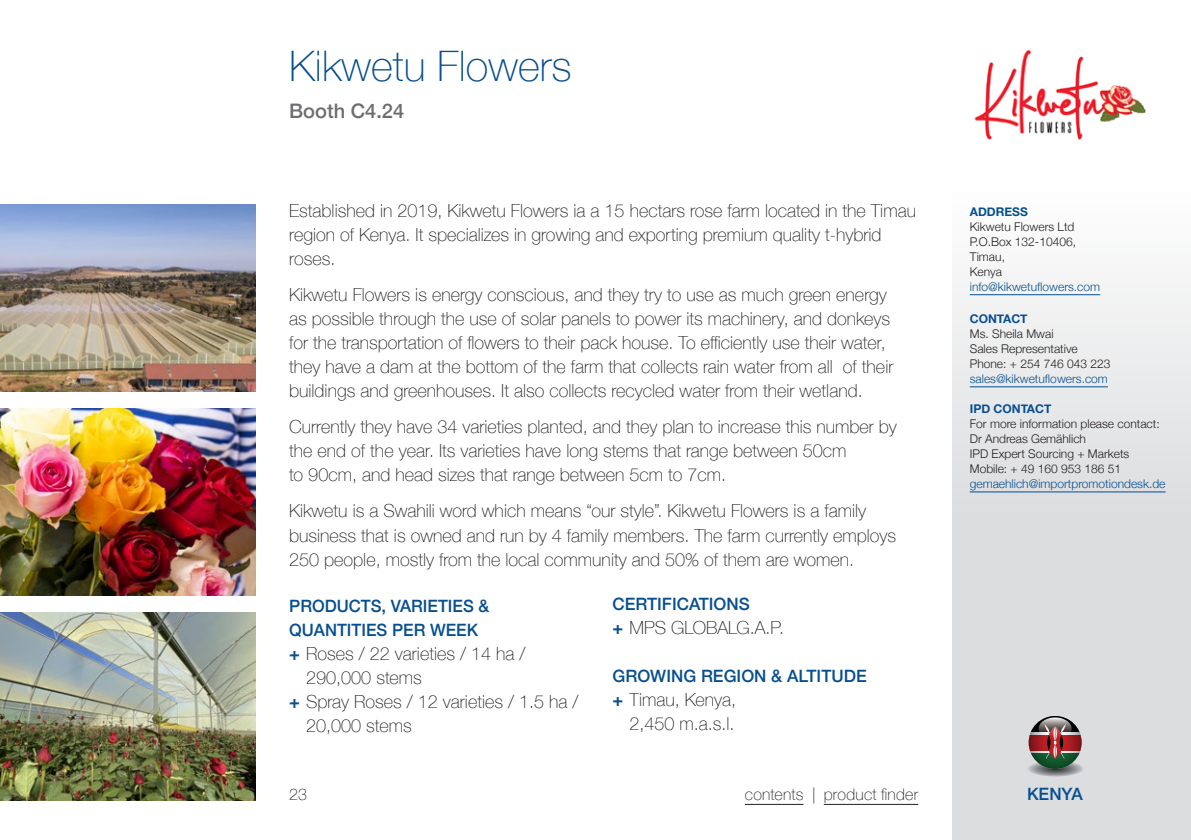
<style>
.page{position:relative;width:1191px;height:840px;background:#fff}
.page>*{position:absolute;margin:0;border:0;box-sizing:border-box;transform-origin:0 0}
.t1{font:100 42px "Helvetica Neue";color:#074f8e}
.t2{font:500 20px "Helvetica Neue";color:#6c6d70}
.t3{font:100 18px/24px "Helvetica Neue";color:#231f20}
.t4{font:500 17px/24px "Helvetica Neue";color:#074f8e}
.t5{font:100 16px "Helvetica Neue";letter-spacing:.015em;color:#231f20}
.t6{font:300 12px/15px "Helvetica Neue";color:#231f20}
.t7{font:300 12px "Helvetica Neue";color:#074f8e}
.t8{font:700 12px "Helvetica Neue";color:#074f8e}
.s1{font-weight:700;color:#074f8e}
</style>
<div class="page">
<hr style="left:0;top:187px;width:1px;height:652px;background:#dcdddf">
<div style="left:952px;top:187px;width:239px;height:652px;background:linear-gradient(to bottom,#f5f6f6,#d4d5d7)"></div>
<svg style="left:1028px;top:715px;width:53px;height:16px"></svg>
<svg style="left:1026px;top:717px;width:57px;height:59px;background:#8d7470"></svg>
<img style="left:974px;top:50px;width:172px;height:90px">
<hr style="left:969px;top:294px;width:131px;height:1px;background:#074f8e">
<hr style="left:969px;top:386px;width:139px;height:1px;background:#074f8e">
<hr style="left:969px;top:491px;width:196px;height:1px;background:#074f8e">
<img style="left:0;top:612px;width:255px;height:187px">
<img style="left:0;top:408px;width:255px;height:187px">
<img style="left:0;top:204px;width:255px;height:187px">
<hr style="left:745px;top:803px;width:58px;height:1px;background:#231f20">
<hr style="left:823px;top:803px;width:95px;height:1px;background:#231f20">
<h1 class="t1" style="left:289px;top:34px;width:284px">Kikwetu Flowers</h1>
<p class="t2" style="left:289px;top:95px;width:116px">Booth C4.24</p>
<p class="t3" style="left:289px;top:198px;width:628px">Established in 2019, Kikwetu Flowers ia a 15 hectars rose farm located in the Timau region of Kenya. It specializes in growing and exporting premium quality t-hybrid roses.</p>
<p class="t3" style="left:289px;top:282px;width:605px">Kikwetu Flowers is energy conscious, and they try to use as much green energy as possible through the use of solar panels to power its machinery, and donkeys for the transportation of flowers to their pack house. To efficiently use their water, they have a dam at the bottom of the farm that collects rain water from all of their buildings and greenhouses. It also collects recycled water from their wetland.</p>
<p class="t3" style="left:289px;top:414px;width:609px">Currently they have 34 varieties planted, and they plan to increase this number by the end of the year. Its varieties have long stems that range between 50cm<br>to 90cm, and head sizes that range between 5cm to 7cm.</p>
<p class="t3" style="left:289px;top:498px;width:608px">Kikwetu is a Swahili word which means “our style”. Kikwetu Flowers is a family business that is owned and run by 4 family members. The farm currently employs<br>250 people, mostly from the local community and 50% of them are women.</p>
<p class="t4" style="left:289px;top:592px;width:201px">PRODUCTS, VARIETIES &amp;<br>QUANTITIES PER WEEK</p>
<p class="t3" style="left:289px;top:640px;width:238px"><span class="s1">+</span> Roses / 22 varieties / 14 ha /</p>
<p class="t3" style="left:306px;top:664px;width:117px">290,000 stems</p>
<p class="t3" style="left:289px;top:688px;width:291px"><span class="s1">+</span> Spray Roses / 12 varieties / 1.5 ha /</p>
<p class="t3" style="left:306px;top:712px;width:107px">20,000 stems</p>
<p class="t4" style="left:612px;top:590px;width:139px">CERTIFICATIONS</p>
<p class="t3" style="left:612px;top:614px;width:173px"><span class="s1">+</span> MPS GLOBALG.A.P.</p>
<p class="t4" style="left:612px;top:662px;width:256px">GROWING REGION &amp; ALTITUDE</p>
<p class="t3" style="left:612px;top:686px;width:125px;text-align:right"><span class="s1">+</span> Timau, Kenya,<br>2,450 m.a.s.l.</p>
<p class="t8" style="left:969px;top:202px;width:60px">ADDRESS</p>
<p class="t6" style="left:969px;top:218px;width:108px">Kikwetu Flowers Ltd<br>P.O.Box 132-10406,<br>Timau,<br>Kenya</p>
<p class="t7" style="left:969px;top:277px;width:132px">info@kikwetuflowers.com</p>
<p class="t8" style="left:969px;top:309px;width:59px">CONTACT</p>
<p class="t6" style="left:969px;top:325px;width:142px">Ms. Sheila Mwai<br>Sales Representative<br>Phone: + 254 746 043 223</p>
<p class="t7" style="left:969px;top:369px;width:140px">sales@kikwetuflowers.com</p>
<p class="t8" style="left:969px;top:399px;width:83px">IPD CONTACT</p>
<p class="t6" style="left:969px;top:415px;width:191px">For more information please contact:<br>Dr Andreas Gemählich<br>IPD Expert Sourcing + Markets<br>Mobile: + 49 160 953 186 51</p>
<p class="t7" style="left:969px;top:474px;width:197px">gemaehlich@importpromotiondesk.de</p>
<p class="t5" style="left:745px;top:782px;width:175px">contents | product finder</p>
<p class="t5" style="left:289px;top:782px;width:19px">23</p>
<p class="t4" style="left:1027px;top:780px;width:57px">KENYA</p>
</div>
